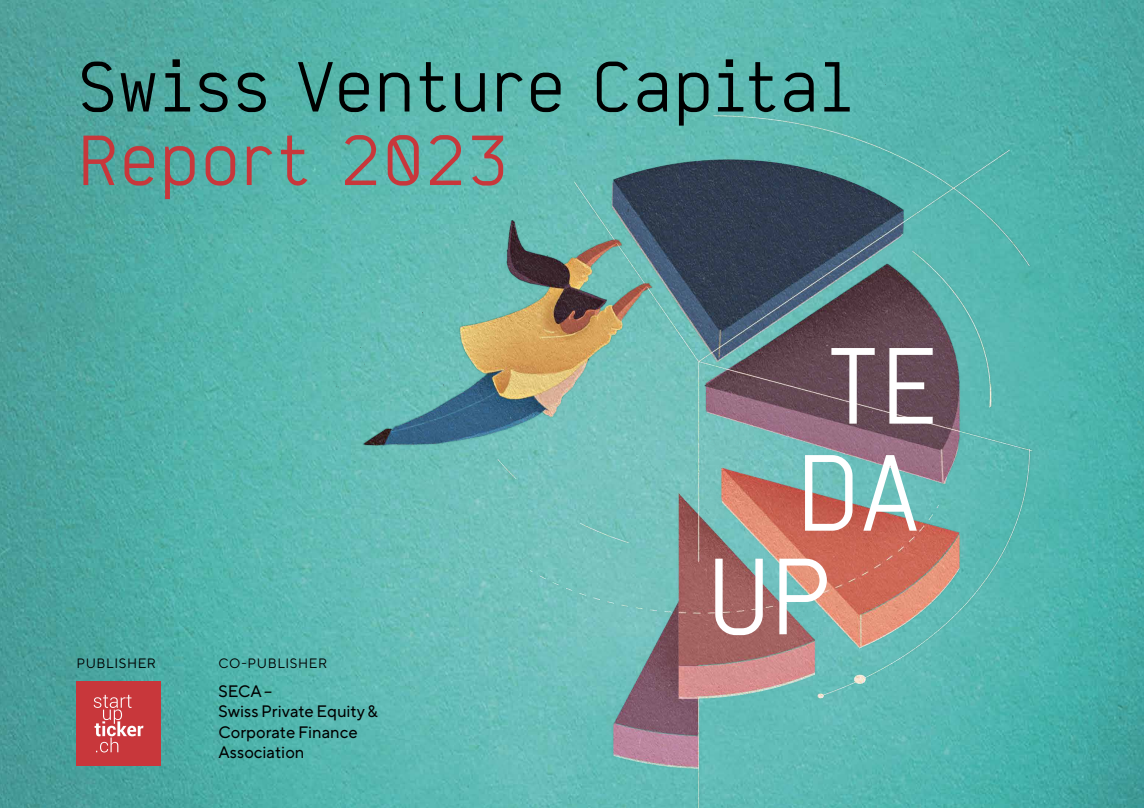
<style>
.page{position:relative;width:1144px;height:808px;background:#fff}
.page>*{position:absolute;margin:0;border:0;box-sizing:border-box;transform-origin:0 0}
.t1{font:105.6px "Deck VCR";color:#fff}
.t2{font:69px "Deck VCR";letter-spacing:-.02em;color:#000}
.t3{font:69px "Deck VCR";letter-spacing:-.025em;color:#c8373b}
.t4{font:16.5px/20.7px "TT Norms Pro";color:#000}
.t5{font:13.5px "TT Norms Pro";letter-spacing:.045em;color:#000}
</style>
<div class="page">
<img style="left:0;top:0;width:1144px;height:808px">
<div style="left:77px;top:681px;width:84px;height:84px;background:#c8373b"></div>
<svg style="left:94px;top:695px;width:49px;height:57px"></svg>
<img style="left:297px;top:67px;width:822px;height:741px">
<h2 class="t2" style="left:77px;top:43px;width:779px">Swiss Venture Capital</h2>
<h2 class="t3" style="left:77px;top:116px;width:435px">Report 2023</h2>
<h1 class="t1" style="left:825px;top:318px;width:116px">TE</h1>
<h1 class="t1" style="left:794px;top:425px;width:129px">DA</h1>
<p class="t5" style="left:77px;top:654px;width:81px">PUBLISHER</p>
<p class="t5" style="left:219px;top:654px;width:110px">CO-PUBLISHER</p>
<p class="t4" style="left:219px;top:679px;width:161px">SECA –<br>Swiss Private Equity &amp;<br>Corporate Finance<br>Association</p>
<h1 class="t1" style="left:706px;top:529px;width:130px">UP</h1>
</div>
